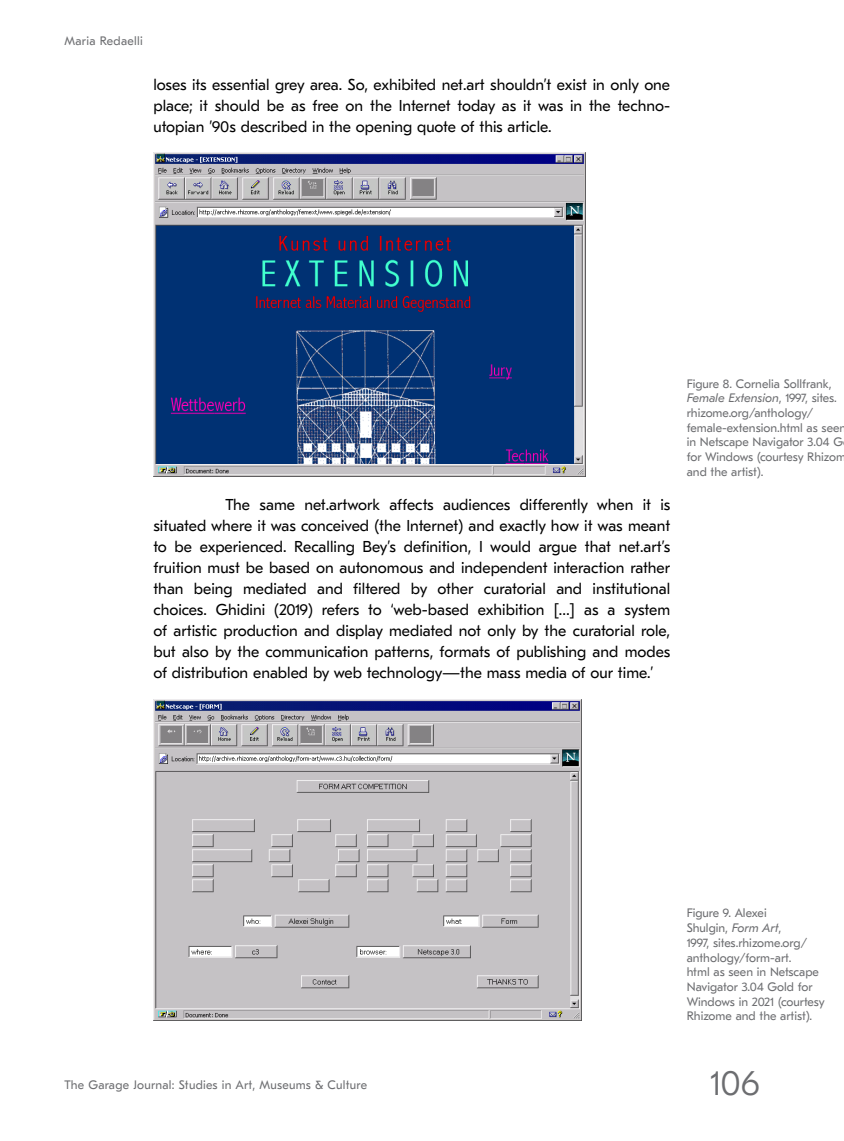
<style>
.page{position:relative;width:844px;height:1141px;background:#fff}
.page>*{position:absolute;margin:0;border:0;box-sizing:border-box;transform-origin:0 0}
.t1{font:300 35px "GT Eesti Pro Text";color:#6c6d70}
.t2{font:15.75px/21px "GT Eesti Pro Text";color:#000;text-align:justify}
.t3{font:12.25px/14.7px "GT Eesti Pro Text";color:#6c6d70}
.t4{font:12.25px "GT Eesti Pro Text";letter-spacing:.02em;color:#6c6d70}
.s1{font-style:italic}
</style>
<div class="page">
<img style="left:153px;top:153px;width:432px;height:324px">
<img style="left:153px;top:699px;width:428px;height:322px">
<p class="t4" style="left:64px;top:34px;width:80px">Maria Redaelli</p>
<p class="t2" style="left:153px;top:75px;width:518px">loses its essential grey area. So, exhibited net.art shouldn’t exist in only one place; it should be as free on the Internet today as it was in the techno&shy;utopian ’90s described in the opening quote of this article.</p>
<p class="t2" style="left:153px;top:495px;width:518px;text-indent:72px">The same net.artwork affects audiences differently when it is situated where it was conceived (the Internet) and exactly how it was meant to be experienced. Recalling Bey’s definition, I would argue that net.art’s fruition must be based on autonomous and independent interaction rather than being mediated and filtered by other curatorial and institutional choices. Ghidini (2019) refers to ‘web-based exhibition […] as a system of artistic production and display mediated not only by the curatorial role, but also by the communication patterns, formats of publishing and modes of distribution enabled by web technology—the mass media of our time.’</p>
<p class="t3" style="left:686px;top:376px;width:161px">Figure 8. Cornelia Sollfrank,<br><span class="s1">Female Extension</span>, 1997, sites. rhizome.org/anthology/ female-extension.html as seen in Netscape Navigator 3.04 G for Windows (courtesy Rhizom and the artist).</p>
<p class="t3" style="left:686px;top:906px;width:139px">Figure 9. Alexei<br>Shulgin, <span class="s1">Form Art</span>,<br>1997, sites.rhizome.org/ anthology/form-art.<br>html as seen in Netscape<br>Navigator 3.04 Gold for<br>Windows in 2021 (courtesy<br>Rhizome and the artist).</p>
<p class="t4" style="left:64px;top:1078px;width:304px">The Garage Journal: Studies in Art, Museums &amp; Culture</p>
<h1 class="t1" style="left:709px;top:1063px;width:51px">106</h1>
</div>
